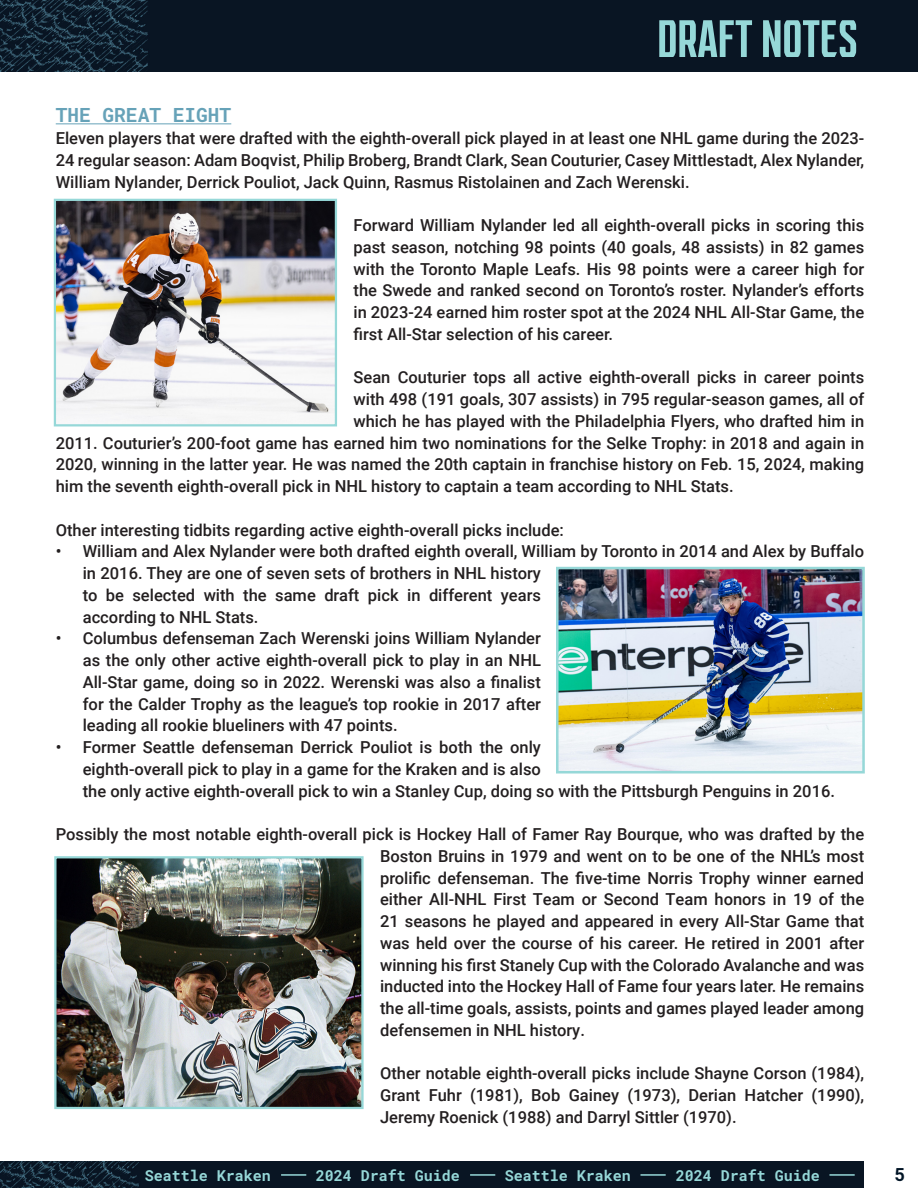
<style>
.page{position:relative;width:918px;height:1188px;background:#fff}
.page>*{position:absolute;margin:0;border:0;box-sizing:border-box;transform-origin:0 0}
.t1{font:condensed 52.5px "Kraken Display BG";color:#96d8d8}
.t2{font:700 19.5px "Roboto Mono";color:#66a2b8}
.t3{font:700 18px "Roboto Mono";color:#001425}
.t4{font:500 16.5px/21.8px "Roboto";color:#231f20;text-align:justify}
.t5{font:700 15px "Roboto Mono";color:#96d8d8}
</style>
<div class="page">
<img style="left:0;top:0;width:918px;height:72px">
<img style="left:0;top:1161px;width:864px;height:27px">
<hr style="left:281px;top:1174px;width:25px;height:2px;background:#96d8d8">
<hr style="left:470px;top:1174px;width:25px;height:2px;background:#96d8d8">
<hr style="left:640px;top:1174px;width:26px;height:2px;background:#96d8d8">
<hr style="left:830px;top:1174px;width:25px;height:2px;background:#96d8d8">
<hr style="left:56px;top:123px;width:175px;height:1px;background:#66a2b8">
<img style="left:57px;top:202px;width:277px;height:221px">
<div style="left:54px;top:199px;width:283px;height:227px;border:2px solid #96d8d8"></div>
<img style="left:560px;top:571px;width:301px;height:199px">
<div style="left:556px;top:567px;width:309px;height:207px;border:3px solid #96d8d8"></div>
<img style="left:57px;top:859px;width:304px;height:247px">
<div style="left:54px;top:856px;width:310px;height:253px;border:2px solid #96d8d8"></div>
<p class="t1" style="left:657px;top:12px;width:198px">DRAFT NOTES</p>
<p class="t2" style="left:56px;top:102px;width:177px">THE GREAT EIGHT</p>
<p class="t4" style="left:56px;top:127px;width:810px">Eleven players that were drafted with the eighth-overall pick played in at least one NHL game during the 2023- 24 regular season: Adam Boqvist, Philip Broberg, Brandt Clark, Sean Couturier, Casey Mittlestadt, Alex Nylander, William Nylander, Derrick Pouliot, Jack Quinn, Rasmus Ristolainen and Zach Werenski.</p>
<p class="t4" style="left:354px;top:214px;width:512px">Forward William Nylander led all eighth-overall picks in scoring this past season, notching 98 points (40 goals, 48 assists) in 82 games with the Toronto Maple Leafs. His 98 points were a career high for the Swede and ranked second on Toronto’s roster. Nylander’s efforts in 2023-24 earned him roster spot at the 2024 NHL All-Star Game, the first All-Star selection of his career.</p>
<p class="t4" style="left:354px;top:366px;width:512px">Sean Couturier tops all active eighth-overall picks in career points</p>
<p class="t4" style="left:354px;top:388px;width:512px">with 498 (191 goals, 307 assists) in 795 regular-season games, all of</p>
<p class="t4" style="left:354px;top:410px;width:512px">which he has played with the Philadelphia Flyers, who drafted him in</p>
<p class="t4" style="left:56px;top:431px;width:810px">2011. Couturier’s 200-foot game has earned him two nominations for the Selke Trophy: in 2018 and again in</p>
<p class="t4" style="left:56px;top:453px;width:810px">2020, winning in the latter year. He was named the 20th captain in franchise history on Feb. 15, 2024, making</p>
<p class="t4" style="left:56px;top:475px;width:679px">him the seventh eighth-overall pick in NHL history to captain a team according to NHL Stats.</p>
<p class="t4" style="left:56px;top:518px;width:510px">Other interesting tidbits regarding active eighth-overall picks include:</p>
<p class="t4" style="left:83px;top:540px;width:783px;text-align:left;text-indent:-27px">• William and Alex Nylander were both drafted eighth overall, William by Toronto in 2014 and Alex by Buffalo in 2016. They are one of seven sets of brothers in NHL history<br>to be selected with the same draft pick in different years<br>according to NHL Stats.</p>
<p class="t4" style="left:83px;top:627px;width:460px;text-indent:-27px">• Columbus defenseman Zach Werenski joins William Nylander as the only other active eighth-overall pick to play in an NHL All-Star game, doing so in 2022. Werenski was also a finalist for the Calder Trophy as the league’s top rookie in 2017 after leading all rookie blueliners with 47 points.</p>
<p class="t4" style="left:83px;top:736px;width:754px;text-align:left;text-indent:-27px">• Former Seattle defenseman Derrick Pouliot is both the only<br>eighth-overall pick to play in a game for the Kraken and is also<br>the only active eighth-overall pick to win a Stanley Cup, doing so with the Pittsburgh Penguins in 2016.</p>
<p class="t4" style="left:380px;top:823px;width:486px;text-indent:-324px">Possibly the most notable eighth-overall pick is Hockey Hall of Famer Ray Bourque, who was drafted by the Boston Bruins in 1979 and went on to be one of the NHL’s most prolific defenseman. The five-time Norris Trophy winner earned either All-NHL First Team or Second Team honors in 19 of the 21 seasons he played and appeared in every All-Star Game that was held over the course of his career. He retired in 2001 after winning his first Stanely Cup with the Colorado Avalanche and was inducted into the Hockey Hall of Fame four years later. He remains the all-time goals, assists, points and games played leader among defensemen in NHL history.</p>
<p class="t4" style="left:380px;top:1062px;width:486px">Other notable eighth-overall picks include Shayne Corson (1984), Grant Fuhr (1981), Bob Gainey (1973), Derian Hatcher (1990), Jeremy Roenick (1988) and Darryl Sittler (1970).</p>
<p class="t5" style="left:145px;top:1165px;width:128px">Seattle Kraken</p>
<p class="t5" style="left:316px;top:1165px;width:146px">2024 Draft Guide</p>
<p class="t5" style="left:505px;top:1165px;width:128px">Seattle Kraken</p>
<p class="t5" style="left:676px;top:1165px;width:145px">2024 Draft Guide</p>
<p class="t3" style="left:895px;top:1161px;width:12px">5</p>
</div>
